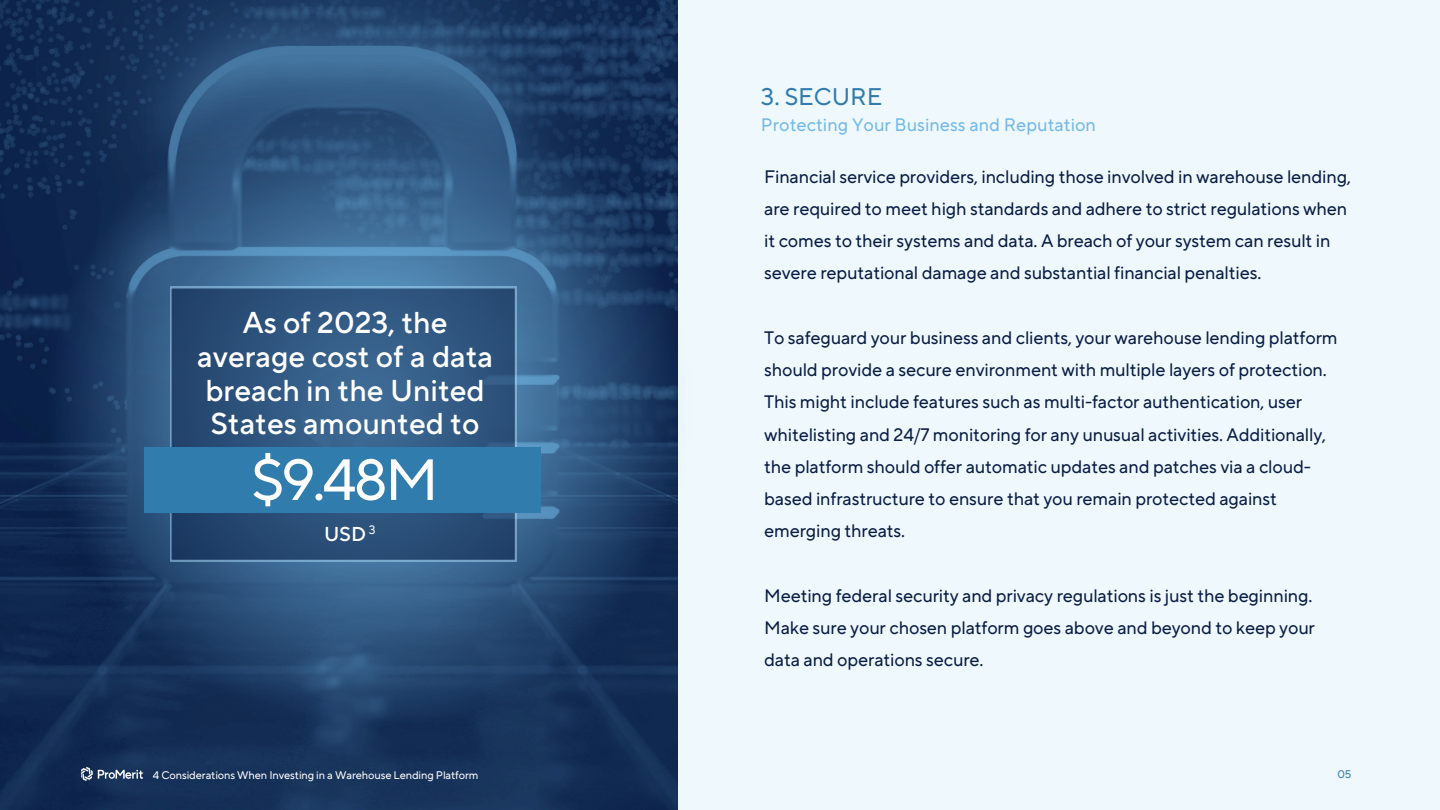
<style>
.page{position:relative;width:1440px;height:810px;background:#eff8fd}
.page>*{position:absolute;margin:0;border:0;box-sizing:border-box;transform-origin:0 0}
.t1{font:58px "TT Norms Pro";color:#fff}
.t2{font:500 30px/33.8px "TT Norms Pro";color:#fff;text-align:center}
.t3{font:24px "TT Norms Pro";color:#307cad}
.t4{font:500 20px "TT Norms Pro";color:#fff}
.t5{font:18px/32.2px "TT Norms Pro";letter-spacing:-.01em;color:#091d44}
.t6{font:18px "TT Norms Pro";color:#73bae8}
.t7{font:12.2px "TT Norms Pro";color:#fff}
.t8{font:11px "TT Norms Pro";letter-spacing:-.01em;color:#fff}
.t9{font:11px "TT Norms Pro";color:#307cad}
</style>
<div class="page">
<img style="left:0;top:0;width:678px;height:810px">
<svg style="left:16px;top:53px;width:704px;height:704px;background:#2e5179"></svg>
<img style="left:81px;top:762px;width:63px;height:25px">
<svg style="left:170px;top:287px;width:346px;height:274px;background:#2f557e"></svg>
<div style="left:144px;top:448px;width:397px;height:65px;background:#307cad"></div>
<p class="t2" style="left:197px;top:307px;width:298px">As of 2023, the average cost of a data breach in the United<br>States amounted to</p>
<h4 class="t1" style="left:252px;top:445px;width:189px">$9.48M</h4>
<h4 class="t4" style="left:324px;top:522px;width:43px">USD</h4>
<h4 class="t7" style="left:369px;top:522px;width:8px">3</h4>
<p class="t8" style="left:153px;top:768px;width:327px">4 Considerations When Investing in a Warehouse Lending Platform</p>
<p class="t3" style="left:761px;top:83px;width:123px">3. SECURE</p>
<p class="t6" style="left:761px;top:114px;width:337px">Protecting Your Business and Reputation</p>
<h2 class="t5" style="left:764px;top:161px;width:588px">Financial service providers, including those involved in warehouse lending, are required to meet high standards and adhere to strict regulations when it comes to their systems and data. A breach of your system can result in severe reputational damage and substantial financial penalties.</h2>
<h1 class="t5" style="left:764px;top:322px;width:575px">To safeguard your business and clients, your warehouse lending platform should provide a secure environment with multiple layers of protection.<br>This might include features such as multi-factor authentication, user whitelisting and 24/7 monitoring for any unusual activities. Additionally, the platform should offer automatic updates and patches via a cloud&shy;based infrastructure to ensure that you remain protected against emerging threats.</h1>
<h3 class="t5" style="left:764px;top:580px;width:552px">Meeting federal security and privacy regulations is just the beginning.<br>Make sure your chosen platform goes above and beyond to keep your data and operations secure.</h3>
<p class="t9" style="left:1337px;top:767px;width:16px">05</p>
</div>
